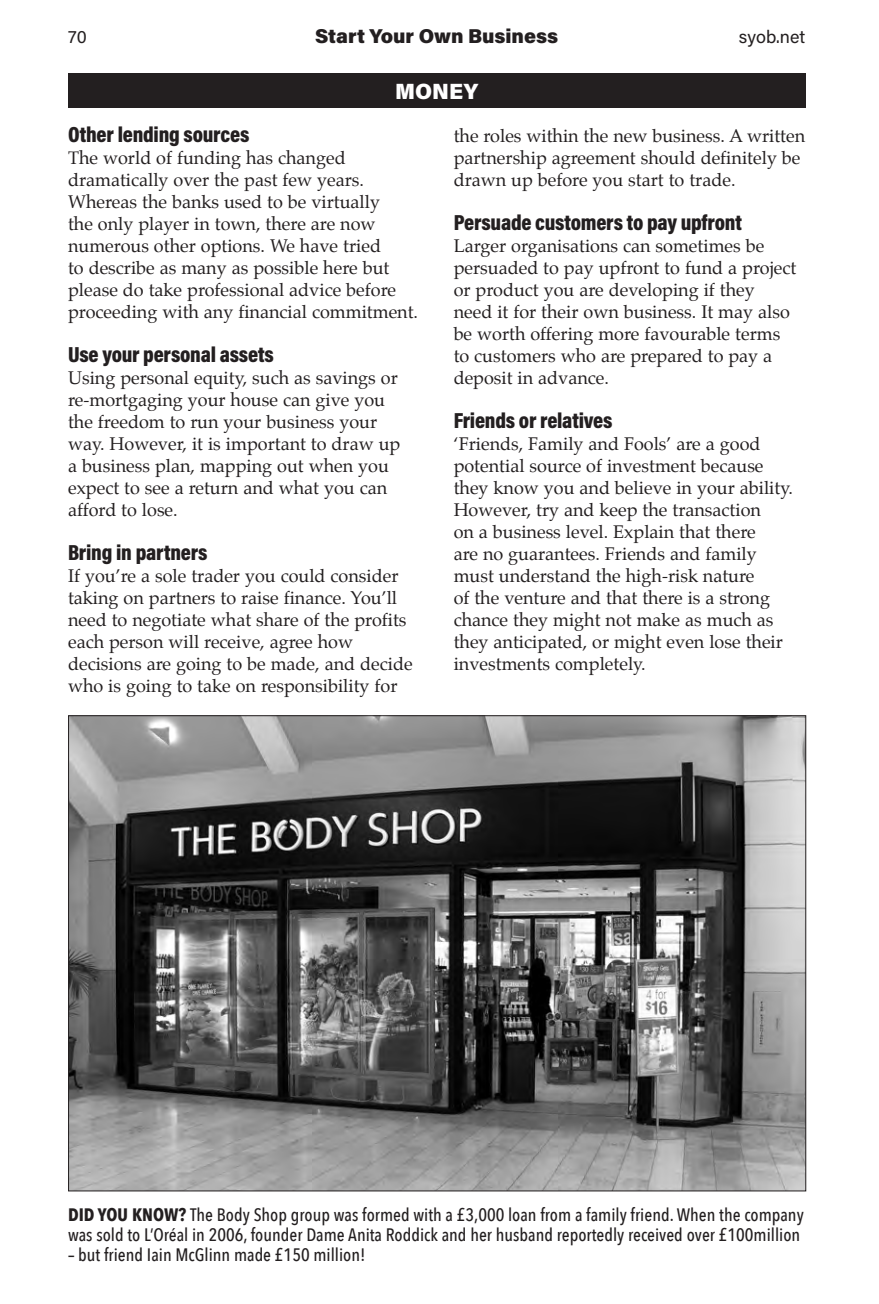
<style>
.page{position:relative;width:879px;height:1304px;background:#fff}
.page>*{position:absolute;margin:0;border:0;box-sizing:border-box;transform-origin:0 0}
._7-header4Sub{font:900 22px "Acumin Pro Cond";letter-spacing:-.01em;color:#231f20}
._1-header1WOB{font:900 22px "Acumin Pro";color:#fff}
.t1{font:900 20px "Acumin Pro";color:#231f20}
._8-textUnderSub8{font:18px/22px "Palatino";color:#231f20}
._6-tintboxText6{font:500 18px/20px "Avenir Next Condensed";color:#231f20}
.t2{font:18px "Acumin Pro";color:#231f20}
.s1{font-weight:700}
</style>
<div class="page">
<div style="left:68px;top:74px;width:737px;height:34px;background:#231f20"></div>
<img style="left:70px;top:717px;width:734px;height:472px">
<p class="t2" style="left:68px;top:24px;width:20px">70</p>
<p class="t1" style="left:315px;top:22px;width:245px">Start Your Own Business</p>
<p class="t2" style="left:739px;top:24px;width:68px">syob.net</p>
<p class="_1-header1WOB" style="left:395px;top:76px;width:85px">MONEY</p>
<p class="_7-header4Sub" style="left:68px;top:120px;width:183px">Other lending sources</p>
<p class="_8-textUnderSub8" style="left:68px;top:147px;width:352px">The world of funding has changed dramatically over the past few years.<br>Whereas the banks used to be virtually<br>the only player in town, there are now numerous other options. We have tried<br>to describe as many as possible here but please do take professional advice before proceeding with any financial commitment.</p>
<p class="_7-header4Sub" style="left:68px;top:340px;width:207px">Use your personal assets</p>
<p class="_8-textUnderSub8" style="left:68px;top:367px;width:334px">Using personal equity, such as savings or re-mortgaging your house can give you the freedom to run your business your way. However, it is important to draw up a business plan, mapping out when you expect to see a return and what you can afford to lose.</p>
<p class="_7-header4Sub" style="left:68px;top:538px;width:141px">Bring in partners</p>
<p class="_8-textUnderSub8" style="left:68px;top:565px;width:346px">If you’re a sole trader you could consider taking on partners to raise finance. You’ll need to negotiate what share of the profits each person will receive, agree how decisions are going to be made, and decide who is going to take on responsibility for</p>
<p class="_8-textUnderSub8" style="left:454px;top:124px;width:353px">the roles within the new business. A written partnership agreement should definitely be drawn up before you start to trade.</p>
<p class="_7-header4Sub" style="left:454px;top:208px;width:290px">Persuade customers to pay upfront</p>
<p class="_8-textUnderSub8" style="left:454px;top:235px;width:344px">Larger organisations can sometimes be persuaded to pay upfront to fund a project or product you are developing if they need it for their own business. It may also be worth offering more favourable terms to customers who are prepared to pay a deposit in advance.</p>
<p class="_7-header4Sub" style="left:454px;top:406px;width:160px">Friends or relatives</p>
<p class="_8-textUnderSub8" style="left:454px;top:433px;width:341px">‘Friends, Family and Fools’ are a good potential source of investment because they know you and believe in your ability.<br>However, try and keep the transaction<br>on a business level. Explain that there<br>are no guarantees. Friends and family must understand the high-risk nature<br>of the venture and that there is a strong chance they might not make as much as they anticipated, or might even lose their investments completely.</p>
<p class="_6-tintboxText6" style="left:68px;top:1205px;width:737px"><span class="s1">DID YOU KNOW?</span> The Body Shop group was formed with a £3,000 loan from a family friend. When the company was sold to L’Oréal in 2006, founder Dame Anita Roddick and her husband reportedly received over £100million</p>
<p class="_6-tintboxText6" style="left:68px;top:1245px;width:299px">– but friend Iain McGlinn made £150 million!</p>
</div>
